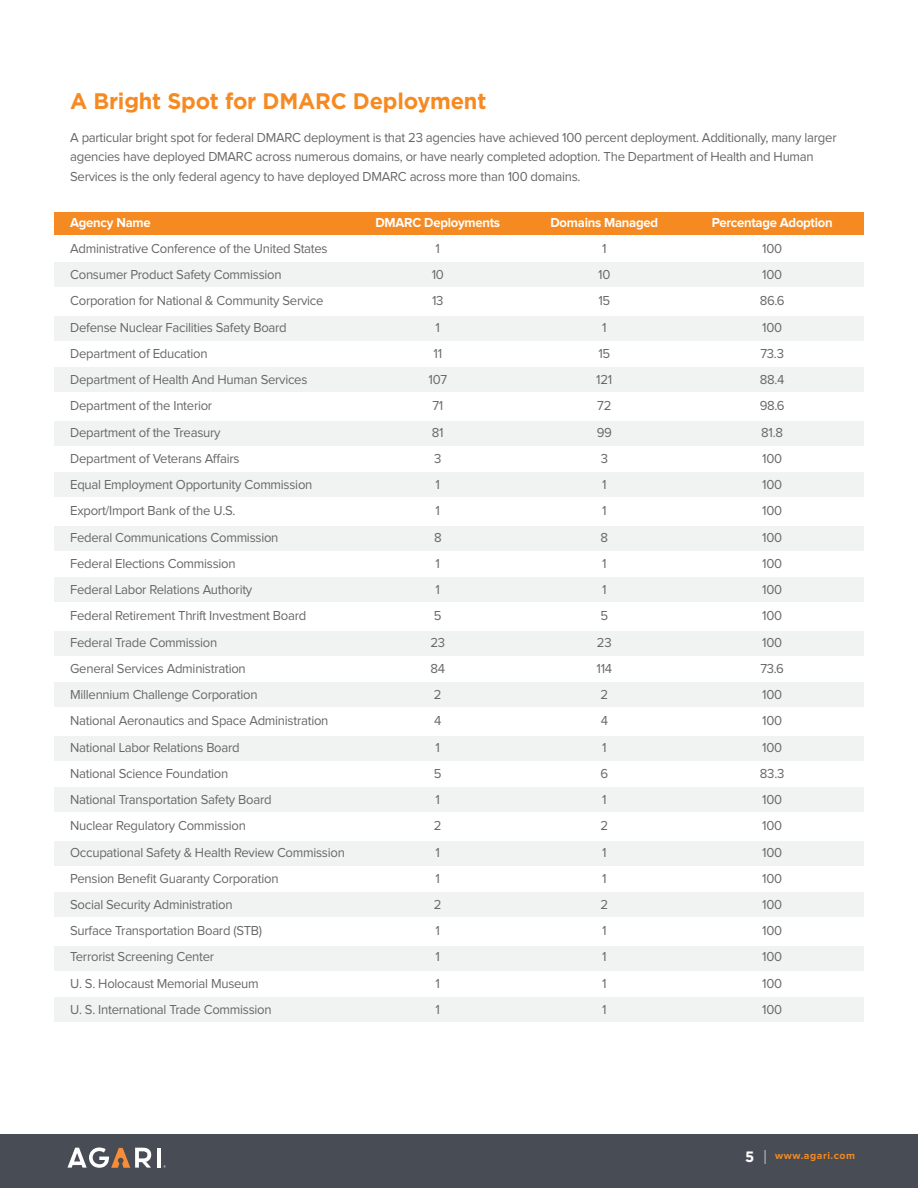
<style>
.page{position:relative;width:918px;height:1188px;background:#fff}
.page>*{position:absolute;margin:0;border:0;box-sizing:border-box;transform-origin:0 0}
.t1{font:700 22.5px "Gotham";letter-spacing:-.01em;color:#f68a22}
.t2{font:700 15px "Gotham";color:#fff}
.t3{font:13.5px/19.5px "Proxima Nova";letter-spacing:-.02em;color:#696869}
.t4{font:700 13.5px "Proxima Nova";letter-spacing:-.02em;color:#fff}
.t5{font:700 10.5px "Proxima Nova";letter-spacing:.05em;color:#f68a22}
.s1{font-weight:300}
</style>
<div class="page">
<div style="left:54px;top:212px;width:810px;height:22px;background:#f68a22"></div>
<div style="left:54px;top:262px;width:810px;height:25px;background:#f1f2f2"></div>
<div style="left:54px;top:682px;width:810px;height:25px;background:#f1f2f2"></div>
<div style="left:54px;top:472px;width:810px;height:25px;background:#f1f2f2"></div>
<div style="left:54px;top:892px;width:810px;height:25px;background:#f1f2f2"></div>
<div style="left:54px;top:367px;width:810px;height:25px;background:#f1f2f2"></div>
<div style="left:54px;top:787px;width:810px;height:25px;background:#f1f2f2"></div>
<div style="left:54px;top:577px;width:810px;height:25px;background:#f1f2f2"></div>
<div style="left:54px;top:997px;width:810px;height:25px;background:#f1f2f2"></div>
<div style="left:54px;top:316px;width:810px;height:25px;background:#f1f2f2"></div>
<div style="left:54px;top:736px;width:810px;height:25px;background:#f1f2f2"></div>
<div style="left:54px;top:526px;width:810px;height:25px;background:#f1f2f2"></div>
<div style="left:54px;top:946px;width:810px;height:25px;background:#f1f2f2"></div>
<div style="left:54px;top:421px;width:810px;height:25px;background:#f1f2f2"></div>
<div style="left:54px;top:841px;width:810px;height:25px;background:#f1f2f2"></div>
<div style="left:54px;top:631px;width:810px;height:25px;background:#f1f2f2"></div>
<div style="left:0;top:1134px;width:918px;height:54px;background:#474c55"></div>
<hr style="left:157px;top:1148px;width:4px;height:20px;background:#fff">
<svg style="left:67px;top:1148px;width:85px;height:20px"></svg>
<h1 class="t1" style="left:70px;top:86px;width:418px">A Bright Spot for DMARC Deployment</h1>
<p class="t3" style="left:70px;top:128px;width:768px">A particular bright spot for federal DMARC deployment is that 23 agencies have achieved 100 percent deployment. Additionally, many larger agencies have deployed DMARC across numerous domains, or have nearly completed adoption. The Department of Health and Human<br>Services is the only federal agency to have deployed DMARC across more than 100 domains.</p>
<p class="t4" style="left:70px;top:216px;width:82px">Agency Name</p>
<p class="t4" style="left:376px;top:216px;width:126px">DMARC Deployments</p>
<p class="t4" style="left:551px;top:216px;width:109px">Domains Managed</p>
<p class="t4" style="left:712px;top:216px;width:123px">Percentage Adoption</p>
<p class="t3" style="left:70px;top:239px;width:259px">Administrative Conference of the United States</p>
<p class="t3" style="left:436px;top:239px;width:6px">1</p>
<p class="t3" style="left:602px;top:239px;width:6px">1</p>
<p class="t3" style="left:762px;top:239px;width:21px">100</p>
<p class="t3" style="left:70px;top:265px;width:213px">Consumer Product Safety Commission</p>
<p class="t3" style="left:432px;top:265px;width:14px">10</p>
<p class="t3" style="left:598px;top:265px;width:14px">10</p>
<p class="t3" style="left:762px;top:265px;width:21px">100</p>
<p class="t3" style="left:70px;top:292px;width:255px">Corporation for National &amp; Community Service</p>
<p class="t3" style="left:432px;top:292px;width:13px">13</p>
<p class="t3" style="left:598px;top:292px;width:13px">15</p>
<p class="t3" style="left:760px;top:292px;width:26px">86.6</p>
<p class="t3" style="left:70px;top:318px;width:218px">Defense Nuclear Facilities Safety Board</p>
<p class="t3" style="left:436px;top:318px;width:6px">1</p>
<p class="t3" style="left:602px;top:318px;width:6px">1</p>
<p class="t3" style="left:762px;top:318px;width:21px">100</p>
<p class="t3" style="left:70px;top:344px;width:139px">Department of Education</p>
<p class="t3" style="left:434px;top:344px;width:10px">11</p>
<p class="t3" style="left:598px;top:344px;width:13px">15</p>
<p class="t3" style="left:760px;top:344px;width:25px">73.3</p>
<p class="t3" style="left:70px;top:370px;width:239px">Department of Health And Human Services</p>
<p class="t3" style="left:428px;top:370px;width:20px">107</p>
<p class="t3" style="left:596px;top:370px;width:18px">121</p>
<p class="t3" style="left:760px;top:370px;width:26px">88.4</p>
<p class="t3" style="left:70px;top:397px;width:144px">Department of the Interior</p>
<p class="t3" style="left:432px;top:397px;width:12px">71</p>
<p class="t3" style="left:597px;top:397px;width:16px">72</p>
<p class="t3" style="left:760px;top:397px;width:26px">98.6</p>
<p class="t3" style="left:70px;top:423px;width:152px">Department of the Treasury</p>
<p class="t3" style="left:432px;top:423px;width:13px">81</p>
<p class="t3" style="left:597px;top:423px;width:17px">99</p>
<p class="t3" style="left:761px;top:423px;width:23px">81.8</p>
<p class="t3" style="left:70px;top:449px;width:171px">Department of Veterans Affairs</p>
<p class="t3" style="left:434px;top:449px;width:9px">3</p>
<p class="t3" style="left:601px;top:449px;width:9px">3</p>
<p class="t3" style="left:762px;top:449px;width:21px">100</p>
<p class="t3" style="left:70px;top:475px;width:244px">Equal Employment Opportunity Commission</p>
<p class="t3" style="left:436px;top:475px;width:6px">1</p>
<p class="t3" style="left:602px;top:475px;width:6px">1</p>
<p class="t3" style="left:762px;top:475px;width:21px">100</p>
<p class="t3" style="left:70px;top:502px;width:167px">Export/Import Bank of the U.S.</p>
<p class="t3" style="left:436px;top:502px;width:6px">1</p>
<p class="t3" style="left:602px;top:502px;width:6px">1</p>
<p class="t3" style="left:762px;top:502px;width:21px">100</p>
<p class="t3" style="left:70px;top:528px;width:210px">Federal Communications Commission</p>
<p class="t3" style="left:434px;top:528px;width:9px">8</p>
<p class="t3" style="left:601px;top:528px;width:9px">8</p>
<p class="t3" style="left:762px;top:528px;width:21px">100</p>
<p class="t3" style="left:70px;top:554px;width:167px">Federal Elections Commission</p>
<p class="t3" style="left:436px;top:554px;width:6px">1</p>
<p class="t3" style="left:602px;top:554px;width:6px">1</p>
<p class="t3" style="left:762px;top:554px;width:21px">100</p>
<p class="t3" style="left:70px;top:580px;width:184px">Federal Labor Relations Authority</p>
<p class="t3" style="left:436px;top:580px;width:6px">1</p>
<p class="t3" style="left:602px;top:580px;width:6px">1</p>
<p class="t3" style="left:762px;top:580px;width:21px">100</p>
<p class="t3" style="left:70px;top:607px;width:238px">Federal Retirement Thrift Investment Board</p>
<p class="t3" style="left:434px;top:607px;width:9px">5</p>
<p class="t3" style="left:600px;top:607px;width:9px">5</p>
<p class="t3" style="left:762px;top:607px;width:21px">100</p>
<p class="t3" style="left:70px;top:633px;width:149px">Federal Trade Commission</p>
<p class="t3" style="left:430px;top:633px;width:16px">23</p>
<p class="t3" style="left:597px;top:633px;width:16px">23</p>
<p class="t3" style="left:762px;top:633px;width:21px">100</p>
<p class="t3" style="left:70px;top:659px;width:177px">General Services Administration</p>
<p class="t3" style="left:430px;top:659px;width:16px">84</p>
<p class="t3" style="left:597px;top:659px;width:17px">114</p>
<p class="t3" style="left:760px;top:659px;width:25px">73.6</p>
<p class="t3" style="left:70px;top:685px;width:189px">Millennium Challenge Corporation</p>
<p class="t3" style="left:434px;top:685px;width:9px">2</p>
<p class="t3" style="left:600px;top:685px;width:9px">2</p>
<p class="t3" style="left:762px;top:685px;width:21px">100</p>
<p class="t3" style="left:70px;top:712px;width:260px">National Aeronautics and Space Administration</p>
<p class="t3" style="left:434px;top:712px;width:9px">4</p>
<p class="t3" style="left:601px;top:712px;width:9px">4</p>
<p class="t3" style="left:762px;top:712px;width:21px">100</p>
<p class="t3" style="left:70px;top:738px;width:171px">National Labor Relations Board</p>
<p class="t3" style="left:436px;top:738px;width:6px">1</p>
<p class="t3" style="left:602px;top:738px;width:6px">1</p>
<p class="t3" style="left:762px;top:738px;width:21px">100</p>
<p class="t3" style="left:70px;top:764px;width:160px">National Science Foundation</p>
<p class="t3" style="left:434px;top:764px;width:9px">5</p>
<p class="t3" style="left:600px;top:764px;width:9px">6</p>
<p class="t3" style="left:760px;top:764px;width:26px">83.3</p>
<p class="t3" style="left:70px;top:790px;width:203px">National Transportation Safety Board</p>
<p class="t3" style="left:436px;top:790px;width:6px">1</p>
<p class="t3" style="left:602px;top:790px;width:6px">1</p>
<p class="t3" style="left:762px;top:790px;width:21px">100</p>
<p class="t3" style="left:70px;top:817px;width:177px">Nuclear Regulatory Commission</p>
<p class="t3" style="left:434px;top:817px;width:9px">2</p>
<p class="t3" style="left:600px;top:817px;width:9px">2</p>
<p class="t3" style="left:762px;top:817px;width:21px">100</p>
<p class="t3" style="left:70px;top:843px;width:276px">Occupational Safety &amp; Health Review Commission</p>
<p class="t3" style="left:436px;top:843px;width:6px">1</p>
<p class="t3" style="left:602px;top:843px;width:6px">1</p>
<p class="t3" style="left:762px;top:843px;width:21px">100</p>
<p class="t3" style="left:70px;top:869px;width:210px">Pension Benefit Guaranty Corporation</p>
<p class="t3" style="left:436px;top:869px;width:6px">1</p>
<p class="t3" style="left:602px;top:869px;width:6px">1</p>
<p class="t3" style="left:762px;top:869px;width:21px">100</p>
<p class="t3" style="left:70px;top:895px;width:164px">Social Security Administration</p>
<p class="t3" style="left:434px;top:895px;width:9px">2</p>
<p class="t3" style="left:600px;top:895px;width:9px">2</p>
<p class="t3" style="left:762px;top:895px;width:21px">100</p>
<p class="t3" style="left:70px;top:922px;width:194px">Surface Transportation Board (STB)</p>
<p class="t3" style="left:436px;top:922px;width:6px">1</p>
<p class="t3" style="left:602px;top:922px;width:6px">1</p>
<p class="t3" style="left:762px;top:922px;width:21px">100</p>
<p class="t3" style="left:70px;top:948px;width:146px">Terrorist Screening Center</p>
<p class="t3" style="left:436px;top:948px;width:6px">1</p>
<p class="t3" style="left:602px;top:948px;width:6px">1</p>
<p class="t3" style="left:762px;top:948px;width:21px">100</p>
<p class="t3" style="left:70px;top:974px;width:190px">U. S. Holocaust Memorial Museum</p>
<p class="t3" style="left:436px;top:974px;width:6px">1</p>
<p class="t3" style="left:602px;top:974px;width:6px">1</p>
<p class="t3" style="left:762px;top:974px;width:21px">100</p>
<p class="t3" style="left:70px;top:1000px;width:203px">U. S. International Trade Commission</p>
<p class="t3" style="left:436px;top:1000px;width:6px">1</p>
<p class="t3" style="left:602px;top:1000px;width:6px">1</p>
<p class="t3" style="left:762px;top:1000px;width:21px">100</p>
<p class="t2" style="left:745px;top:1146px;width:24px">5 <span class="s1">|</span></p>
<p class="t5" style="left:775px;top:1151px;width:81px">www.agari.com</p>
</div>
